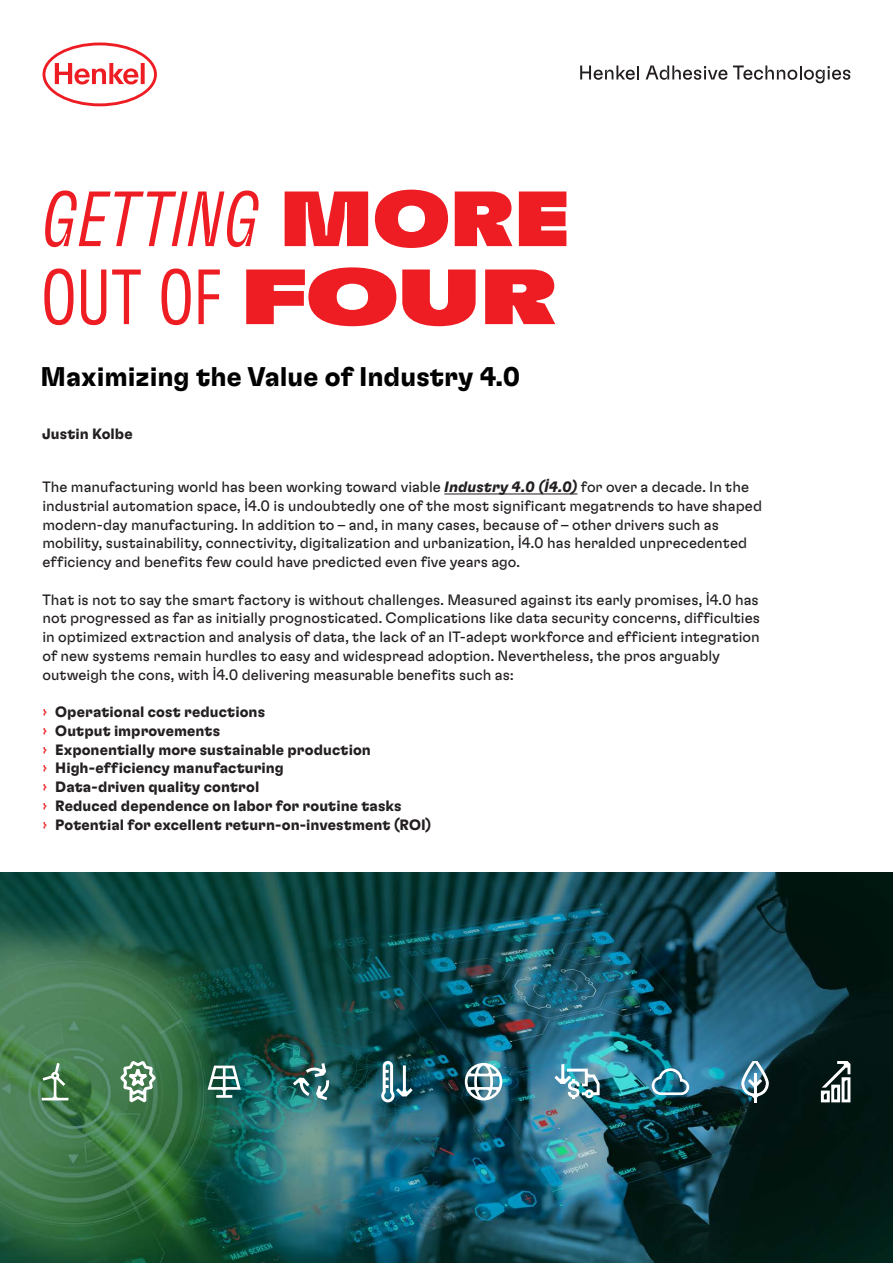
<style>
.page{position:relative;width:893px;height:1263px;background:#fff}
.page>*{position:absolute;margin:0;border:0;box-sizing:border-box;transform-origin:0 0}
.t1{font:78px "Henkel GT Flexa Cm Lt It";color:#ee1d23}
.t2{font:78px "Henkel GT Flexa Cm Lt";color:#ee1d23}
.GTF_Bold_18_20_7_black{font:700 27px "Henkel GT Flexa";color:#000001}
.GTF_Reg_10_12_5{font:15px/18.8px "Henkel GT Flexa";color:#231f20}
.GTF_Reg_10_12_5-2{font:700 15px "Henkel GT Flexa";letter-spacing:.005em;color:#231f20}
.GTF_Bold_10_12_5_black{font:700 15px "Henkel GT Flexa";letter-spacing:.005em;color:#231f20}
.s1{font-family:"Henkel GT Flexa Ext Bl"}
.s2{font-family:"Henkel GT Flexa Exp Bl"}
.s3{font-weight:700;font-style:italic}
.s4{font-weight:400;color:#ee1d23}
</style>
<div class="page">
<img style="left:0;top:872px;width:893px;height:391px">
<svg style="left:208px;top:1065px;width:33px;height:33px"></svg>
<svg style="left:652px;top:1068px;width:37px;height:27px"></svg>
<svg style="left:465px;top:1063px;width:37px;height:37px"></svg>
<svg style="left:42px;top:1063px;width:26px;height:37px"></svg>
<svg style="left:293px;top:1063px;width:37px;height:37px"></svg>
<svg style="left:554px;top:1064px;width:46px;height:35px"></svg>
<hr style="left:754px;top:1073px;width:2px;height:29px;background:#fff">
<svg style="left:741px;top:1061px;width:28px;height:38px"></svg>
<svg style="left:121px;top:1061px;width:34px;height:41px"></svg>
<svg style="left:381px;top:1061px;width:32px;height:41px"></svg>
<svg style="left:821px;top:1061px;width:29px;height:41px"></svg>
<hr style="left:444px;top:494px;width:133px;height:1px;background:#231f20">
<svg style="left:43px;top:43px;width:114px;height:63px"></svg>
<svg style="left:580px;top:66px;width:59px;height:14px"></svg>
<svg style="left:646px;top:66px;width:81px;height:14px"></svg>
<svg style="left:733px;top:66px;width:117px;height:17px"></svg>
<p class="t1" style="left:41px;top:174px;width:531px">GETTING <span class="s1">MORE</span></p>
<p class="t2" style="left:41px;top:252px;width:518px">OUT OF <span class="s2">FOUR</span></p>
<p class="GTF_Bold_18_20_7_black" style="left:41px;top:360px;width:481px">Maximizing the Value of Industry 4.0</p>
<p class="GTF_Bold_10_12_5_black" style="left:42px;top:424px;width:92px">Justin Kolbe</p>
<p class="GTF_Reg_10_12_5" style="left:43px;top:477px;width:721px">The manufacturing world has been working toward viable <span class="s3">Industry 4.0 (İ4.0)</span> for over a decade. In the industrial automation space, İ4.0 is undoubtedly one of the most significant megatrends to have shaped modern-day manufacturing. In addition to – and, in many cases, because of – other drivers such as mobility, sustainability, connectivity, digitalization and urbanization, İ4.0 has heralded unprecedented efficiency and benefits few could have predicted even five years ago.</p>
<p class="GTF_Reg_10_12_5" style="left:43px;top:589px;width:719px">That is not to say the smart factory is without challenges. Measured against its early promises, İ4.0 has not progressed as far as initially prognosticated. Complications like data security concerns, difficulties</p>
<p class="GTF_Reg_10_12_5" style="left:43px;top:627px;width:719px">in optimized extraction and analysis of data, the lack of an IT-adept workforce and efficient integration</p>
<p class="GTF_Reg_10_12_5" style="left:43px;top:646px;width:679px">of new systems remain hurdles to easy and widespread adoption. Nevertheless, the pros arguably outweigh the cons, with İ4.0 delivering measurable benefits such as:</p>
<p class="GTF_Reg_10_12_5-2" style="left:43px;top:702px;width:224px"><span class="s4">›</span> Operational cost reductions</p>
<p class="GTF_Reg_10_12_5-2" style="left:43px;top:721px;width:179px"><span class="s4">›</span> Output improvements</p>
<p class="GTF_Reg_10_12_5-2" style="left:43px;top:740px;width:330px"><span class="s4">›</span> Exponentially more sustainable production</p>
<p class="GTF_Reg_10_12_5-2" style="left:43px;top:759px;width:243px"><span class="s4">›</span> High-efficiency manufacturing</p>
<p class="GTF_Reg_10_12_5-2" style="left:43px;top:777px;width:218px"><span class="s4">›</span> Data-driven quality control</p>
<p class="GTF_Reg_10_12_5-2" style="left:43px;top:796px;width:360px"><span class="s4">›</span> Reduced dependence on labor for routine tasks</p>
<p class="GTF_Reg_10_12_5-2" style="left:43px;top:815px;width:390px"><span class="s4">›</span> Potential for excellent return-on-investment (ROI)</p>
</div>
